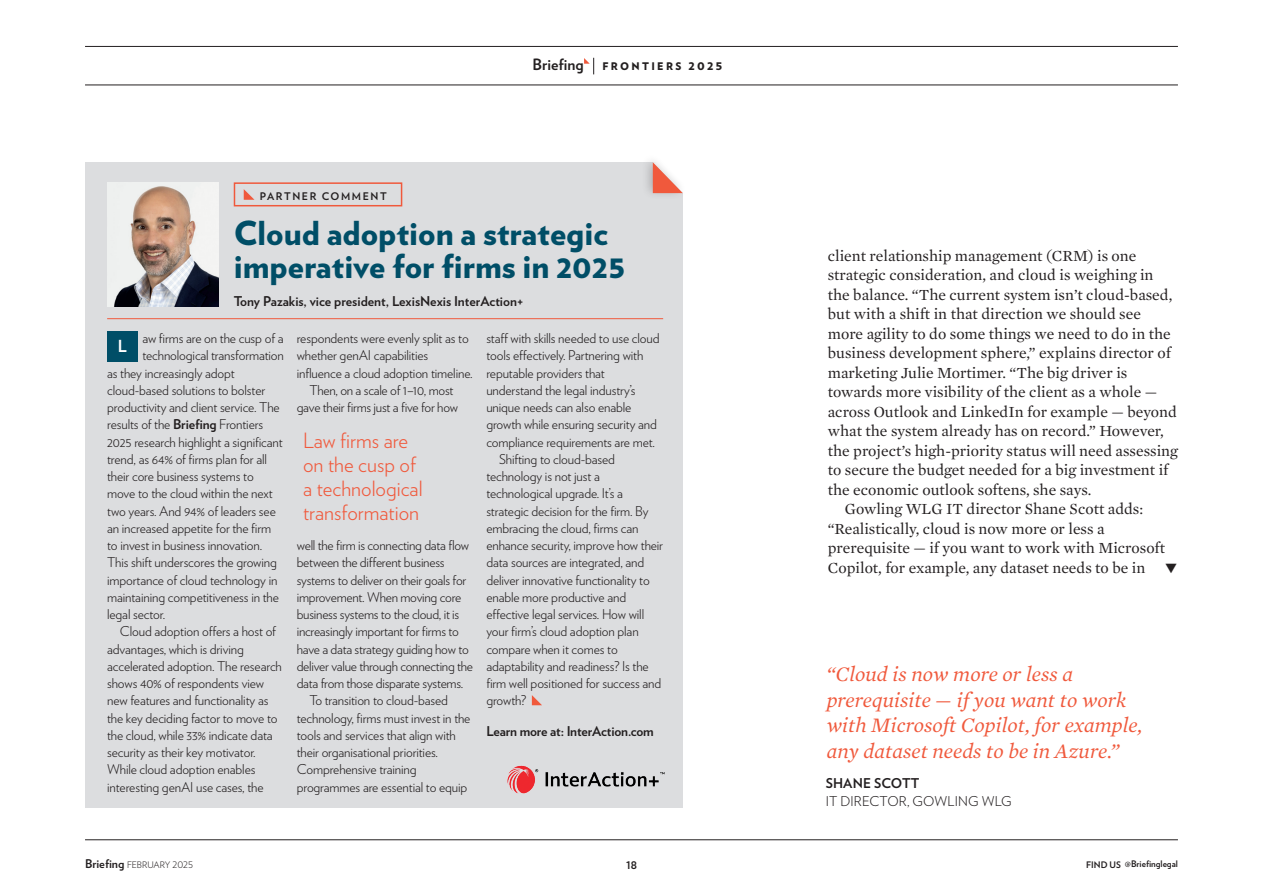
<style>
.page{position:relative;width:1263px;height:893px;background:#fff}
.page>*{position:absolute;margin:0;border:0;box-sizing:border-box;transform-origin:0 0}
.t1{font:900 33px/33px "Verlag";color:#004e67}
.t2{font:italic 21px/25.5px "Mercury Text G1";color:#f0593c}
.t3{font:300 21px/24px "Verlag";color:#f0593c}
.t4{font:700 16.65px "Verlag";color:#fff}
.t5{font:15.75px "Mercury Text G1";color:#231f20}
.t6{font:300 13.5px "Verlag";letter-spacing:-.01em;color:#231f20}
.t7{font:700 13.5px "Verlag";color:#231f20}
.t8{font:300 13.5px "Verlag";letter-spacing:.01em;color:#231f20}
.t9{font:900 10.5px "Verlag";letter-spacing:.225em;color:#231f20}
.t10{font:700 10.5px "Verlag";letter-spacing:.15em;color:#231f20}
.t11{font:300 9px "Verlag";color:#231f20}
.t12{font:700 9px "Verlag";color:#231f20}
.s1{font-weight:700;font-size:15.6px}
.s2{font-weight:700}
.s3{font-weight:700;font-size:12px}
</style>
<div class="page">
<div style="left:85px;top:162px;width:598px;height:646px;background:#dcdddf"></div>
<img style="left:507px;top:765px;width:158px;height:29px">
<hr style="left:85px;top:839px;width:1093px;height:1px;background:#231f20">
<hr style="left:85px;top:85px;width:1093px;height:1px;background:#231f20">
<hr style="left:85px;top:46px;width:1093px;height:1px;background:#231f20">
<svg style="left:584px;top:58px;width:10px;height:16px"></svg>
<div style="left:107px;top:331px;width:31px;height:30px;background:#004e67"></div>
<svg style="left:532px;top:695px;width:10px;height:10px"></svg>
<svg style="left:244px;top:189px;width:10px;height:11px"></svg>
<div style="left:234px;top:182px;width:168px;height:24px;border:2px solid #f0593c"></div>
<img style="left:107px;top:182px;width:112px;height:124px">
<hr style="left:107px;top:318px;width:556px;height:1px;background:#f0593c">
<div style="left:641px;top:152px;width:47px;height:48px;background:#231f20;opacity:.25"></div>
<svg style="left:653px;top:160px;width:32px;height:33px"></svg>
<p class="t9" style="left:532px;top:58px;width:191px"><span class="s1">Briefing</span> FRONTIERS 2025</p>
<p class="t10" style="left:260px;top:188px;width:128px">PARTNER COMMENT</p>
<h1 class="t1" style="left:234px;top:215px;width:393px">Cloud adoption a strategic imperative for firms in 2025</h1>
<p class="t7" style="left:234px;top:291px;width:291px">Tony Pazakis, vice president, LexisNexis InterAction+</p>
<p class="t4" style="left:118px;top:333px;width:11px">L</p>
<p class="t6" style="left:142px;top:328px;width:143px">aw firms are on the cusp of a</p>
<p class="t6" style="left:142px;top:345px;width:143px">technological transformation</p>
<p class="t6" style="left:107px;top:363px;width:129px">as they increasingly adopt</p>
<p class="t6" style="left:107px;top:380px;width:160px">cloud-based solutions to bolster</p>
<p class="t6" style="left:107px;top:397px;width:174px">productivity and client service. The</p>
<p class="t6" style="left:107px;top:414px;width:158px">results of the <span class="s2">Briefing</span> Frontiers</p>
<p class="t6" style="left:107px;top:432px;width:177px">2025 research highlight a significant</p>
<p class="t6" style="left:107px;top:449px;width:161px">trend, as 64% of firms plan for all</p>
<p class="t6" style="left:107px;top:466px;width:148px">their core business systems to</p>
<p class="t6" style="left:107px;top:483px;width:167px">move to the cloud within the next</p>
<p class="t6" style="left:107px;top:501px;width:170px">two years. And 94% of leaders see</p>
<p class="t6" style="left:107px;top:518px;width:166px">an increased appetite for the firm</p>
<p class="t6" style="left:107px;top:535px;width:156px">to invest in business innovation.</p>
<p class="t6" style="left:107px;top:552px;width:171px">This shift underscores the growing</p>
<p class="t6" style="left:107px;top:570px;width:172px">importance of cloud technology in</p>
<p class="t6" style="left:107px;top:587px;width:173px">maintaining competitiveness in the</p>
<p class="t6" style="left:107px;top:604px;width:60px">legal sector.</p>
<p class="t6" style="left:120px;top:622px;width:158px">Cloud adoption offers a host of</p>
<p class="t6" style="left:107px;top:639px;width:138px">advantages, which is driving</p>
<p class="t6" style="left:107px;top:656px;width:176px">accelerated adoption. The research</p>
<p class="t6" style="left:107px;top:673px;width:158px">shows 40% of respondents view</p>
<p class="t6" style="left:107px;top:691px;width:163px">new features and functionality as</p>
<p class="t6" style="left:107px;top:708px;width:172px">the key deciding factor to move to</p>
<p class="t6" style="left:107px;top:725px;width:167px">the cloud, while 33% indicate data</p>
<p class="t6" style="left:107px;top:742px;width:150px">security as their key motivator.</p>
<p class="t6" style="left:107px;top:760px;width:150px">While cloud adoption enables</p>
<p class="t6" style="left:107px;top:777px;width:158px">interesting genAI use cases, the</p>
<p class="t6" style="left:297px;top:328px;width:174px">respondents were evenly split as to</p>
<p class="t6" style="left:297px;top:346px;width:133px">whether genAI capabilities</p>
<p class="t6" style="left:297px;top:363px;width:177px">influence a cloud adoption timeline.</p>
<p class="t6" style="left:309px;top:380px;width:146px">Then, on a scale of 1–10, most</p>
<p class="t6" style="left:297px;top:397px;width:163px">gave their firms just a five for how</p>
<h2 class="t3" style="left:303px;top:427px;width:121px">Law firms are on the cusp of a technological transformation</h2>
<p class="t6" style="left:297px;top:535px;width:174px">well the firm is connecting data flow</p>
<p class="t6" style="left:297px;top:553px;width:149px">between the different business</p>
<p class="t6" style="left:297px;top:570px;width:171px">systems to deliver on their goals for</p>
<p class="t6" style="left:297px;top:587px;width:166px">improvement. When moving core</p>
<p class="t6" style="left:297px;top:604px;width:164px">business systems to the cloud, it is</p>
<p class="t6" style="left:297px;top:622px;width:164px">increasingly important for firms to</p>
<p class="t6" style="left:297px;top:639px;width:174px">have a data strategy guiding how to</p>
<p class="t6" style="left:297px;top:656px;width:178px">deliver value through connecting the</p>
<p class="t6" style="left:297px;top:673px;width:168px">data from those disparate systems.</p>
<p class="t6" style="left:309px;top:691px;width:140px">To transition to cloud-based</p>
<p class="t6" style="left:297px;top:708px;width:175px">technology, firms must invest in the</p>
<p class="t6" style="left:297px;top:725px;width:161px">tools and services that align with</p>
<p class="t6" style="left:297px;top:742px;width:143px">their organisational priorities.</p>
<p class="t6" style="left:297px;top:760px;width:121px">Comprehensive training</p>
<p class="t6" style="left:297px;top:777px;width:172px">programmes are essential to equip</p>
<p class="t6" style="left:486px;top:328px;width:175px">staff with skills needed to use cloud</p>
<p class="t6" style="left:486px;top:346px;width:158px">tools effectively. Partnering with</p>
<p class="t6" style="left:486px;top:363px;width:120px">reputable providers that</p>
<p class="t6" style="left:486px;top:380px;width:151px">understand the legal industry’s</p>
<p class="t6" style="left:486px;top:397px;width:147px">unique needs can also enable</p>
<p class="t6" style="left:486px;top:415px;width:172px">growth while ensuring security and</p>
<p class="t6" style="left:486px;top:432px;width:170px">compliance requirements are met.</p>
<p class="t6" style="left:499px;top:449px;width:118px">Shifting to cloud-based</p>
<p class="t6" style="left:486px;top:466px;width:115px">technology is not just a</p>
<p class="t6" style="left:486px;top:484px;width:138px">technological upgrade. It’s a</p>
<p class="t6" style="left:486px;top:501px;width:164px">strategic decision for the firm. By</p>
<p class="t6" style="left:486px;top:518px;width:154px">embracing the cloud, firms can</p>
<p class="t6" style="left:486px;top:535px;width:178px">enhance security, improve how their</p>
<p class="t6" style="left:486px;top:553px;width:160px">data sources are integrated, and</p>
<p class="t6" style="left:486px;top:570px;width:165px">deliver innovative functionality to</p>
<p class="t6" style="left:486px;top:587px;width:141px">enable more productive and</p>
<p class="t6" style="left:486px;top:604px;width:159px">effective legal services. How will</p>
<p class="t6" style="left:486px;top:622px;width:154px">your firm’s cloud adoption plan</p>
<p class="t6" style="left:486px;top:639px;width:133px">compare when it comes to</p>
<p class="t6" style="left:486px;top:656px;width:164px">adaptability and readiness? Is the</p>
<p class="t6" style="left:486px;top:673px;width:177px">firm well positioned for success and</p>
<p class="t6" style="left:486px;top:691px;width:42px">growth?</p>
<p class="t7" style="left:486px;top:720px;width:169px">Learn more at: InterAction.com</p>
<p class="t5" style="left:828px;top:246px;width:310px">client relationship management (CRM) is one</p>
<p class="t5" style="left:828px;top:266px;width:327px">strategic consideration, and cloud is weighing in</p>
<p class="t5" style="left:828px;top:285px;width:346px">the balance. “The current system isn’t cloud-based,</p>
<p class="t5" style="left:828px;top:304px;width:315px">but with a shift in that direction we should see</p>
<p class="t5" style="left:828px;top:324px;width:344px">more agility to do some things we need to do in the</p>
<p class="t5" style="left:828px;top:343px;width:345px">business development sphere,” explains director of</p>
<p class="t5" style="left:828px;top:363px;width:301px">marketing Julie Mortimer. “The big driver is</p>
<p class="t5" style="left:828px;top:382px;width:331px">towards more visibility of the client as a whole —</p>
<p class="t5" style="left:828px;top:402px;width:351px">across Outlook and LinkedIn for example — beyond</p>
<p class="t5" style="left:828px;top:421px;width:338px">what the system already has on record.” However,</p>
<p class="t5" style="left:828px;top:441px;width:352px">the project’s high-priority status will need assessing</p>
<p class="t5" style="left:828px;top:460px;width:342px">to secure the budget needed for a big investment if</p>
<p class="t5" style="left:828px;top:480px;width:265px">the economic outlook softens, she says.</p>
<p class="t5" style="left:845px;top:499px;width:300px">Gowling WLG IT director Shane Scott adds:</p>
<p class="t5" style="left:828px;top:519px;width:278px">“Realistically, cloud is now more or less a</p>
<p class="t5" style="left:828px;top:538px;width:339px">prerequisite — if you want to work with Microsoft</p>
<p class="t5" style="left:828px;top:558px;width:319px">Copilot, for example, any dataset needs to be in</p>
<h2 class="t2" style="left:827px;top:661px;width:317px">“Cloud is now more or less a prerequisite — if you want to work with Microsoft Copilot, for example, any dataset needs to be in Azure.”</h2>
<p class="t7" style="left:826px;top:773px;width:95px">SHANE SCOTT</p>
<p class="t8" style="left:826px;top:791px;width:187px">IT DIRECTOR, GOWLING WLG</p>
<p class="t11" style="left:85px;top:858px;width:110px"><span class="s3">Briefing</span> FEBRUARY 2025</p>
<p class="t10" style="left:626px;top:857px;width:12px">18</p>
<p class="t12" style="left:1086px;top:856px;width:93px">FIND US @Briefinglegal</p>
</div>
